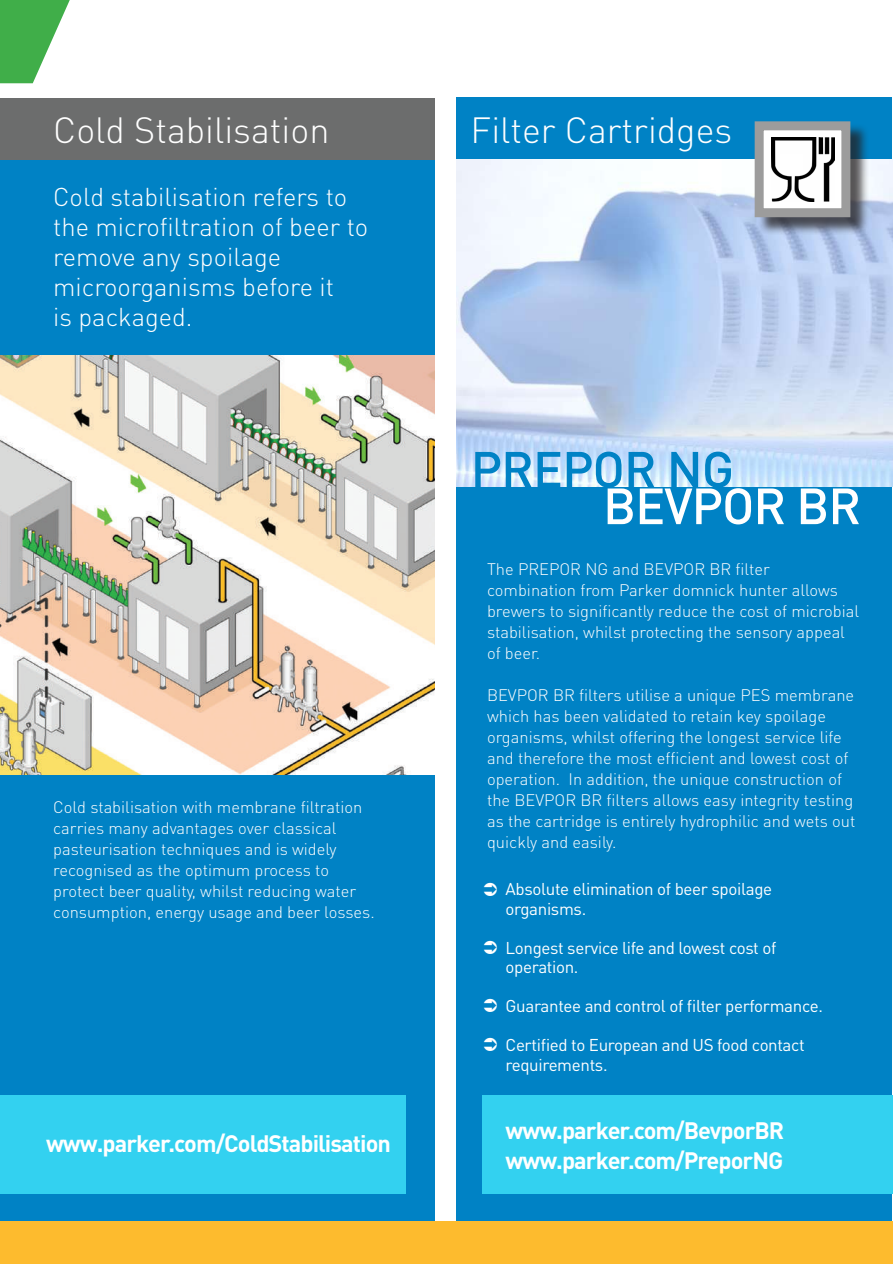
<style>
.page{position:relative;width:893px;height:1264px;background:#fff}
.page>*{position:absolute;margin:0;border:0;box-sizing:border-box;transform-origin:0 0}
.t1{font:500 50.1px "DINOT";letter-spacing:-.02em;color:#0082c5}
.t2{font:500 50.1px "DINOT";letter-spacing:-.02em;color:#fff}
.t3{font:300 36px "DINOT";color:#fff}
.t4{font:300 25.5px/30px "DINOT";color:#fff}
.t5{font:700 23.55px/30px "DINOT";letter-spacing:-.04em;color:#fff}
.t6{font:16.95px/19.5px "DINOT";letter-spacing:-.02em;color:#fff}
.t7{font:300 16.5px/21px "DINOT";color:#fff}
</style>
<div class="page">
<div style="left:456px;top:98px;width:436px;height:1122px;background:#0082c5"></div>
<img style="left:456px;top:159px;width:437px;height:327px">
<div style="left:0;top:159px;width:434px;height:1061px;background:#0082c5"></div>
<img style="left:0;top:356px;width:434px;height:418px">
<div style="left:0;top:1220px;width:893px;height:44px;background:#fdbb2e"></div>
<div style="left:0;top:1095px;width:406px;height:99px;background:#33d1f0"></div>
<div style="left:482px;top:1095px;width:411px;height:99px;background:#33d1f0"></div>
<div style="left:0;top:98px;width:434px;height:61px;background:#6c6d6d"></div>
<div style="left:757px;top:124px;width:112px;height:112px;background:#231f20;opacity:.75"></div>
<div style="left:759px;top:126px;width:87px;height:87px;background:#fff"></div>
<img style="left:772px;top:138px;width:63px;height:63px">
<div style="left:755px;top:121px;width:95px;height:96px;border:9px solid #9c9c9c"></div>
<svg style="left:0;top:0;width:70px;height:83px"></svg>
<h2 class="t3" style="left:53px;top:105px;width:278px">Cold Stabilisation</h2>
<h2 class="t3" style="left:471px;top:105px;width:263px">Filter Cartridges</h2>
<h3 class="t4" style="left:53px;top:181px;width:317px">Cold stabilisation refers to the microfiltration of beer to remove any spoilage microorganisms before it<br>is packaged.</h3>
<p class="t7" style="left:53px;top:796px;width:323px">Cold stabilisation with membrane filtration carries many advantages over classical pasteurisation techniques and is widely recognised as the optimum process to protect beer quality, whilst reducing water consumption, energy usage and beer losses.</p>
<h3 class="t5" style="left:46px;top:1127px;width:347px">www.parker.com/ColdStabilisation</h3>
<h1 class="t1" style="left:471px;top:435px;width:265px">PREPOR NG</h1>
<h1 class="t2" style="left:603px;top:472px;width:260px">BEVPOR BR</h1>
<p class="t7" style="left:487px;top:557px;width:374px">The PREPOR NG and BEVPOR BR filter combination from Parker domnick hunter allows brewers to significantly reduce the cost of microbial stabilisation, whilst protecting the sensory appeal of beer.</p>
<p class="t7" style="left:487px;top:683px;width:370px">BEVPOR BR filters utilise a unique PES membrane which has been validated to retain key spoilage organisms, whilst offering the longest service life and therefore the most efficient and lowest cost of operation. In addition, the unique construction of the BEVPOR BR filters allows easy integrity testing as the cartridge is entirely hydrophilic and wets out quickly and easily.</p>
<p class="t6" style="left:506px;top:878px;width:268px">Absolute elimination of beer spoilage organisms.</p>
<p class="t6" style="left:506px;top:937px;width:272px">Longest service life and lowest cost of operation.</p>
<p class="t6" style="left:506px;top:995px;width:319px">Guarantee and control of filter performance.</p>
<p class="t6" style="left:506px;top:1034px;width:301px">Certified to European and US food contact requirements.</p>
<h3 class="t5" style="left:506px;top:1114px;width:280px">www.parker.com/BevporBR www.parker.com/PreporNG</h3>
</div>
